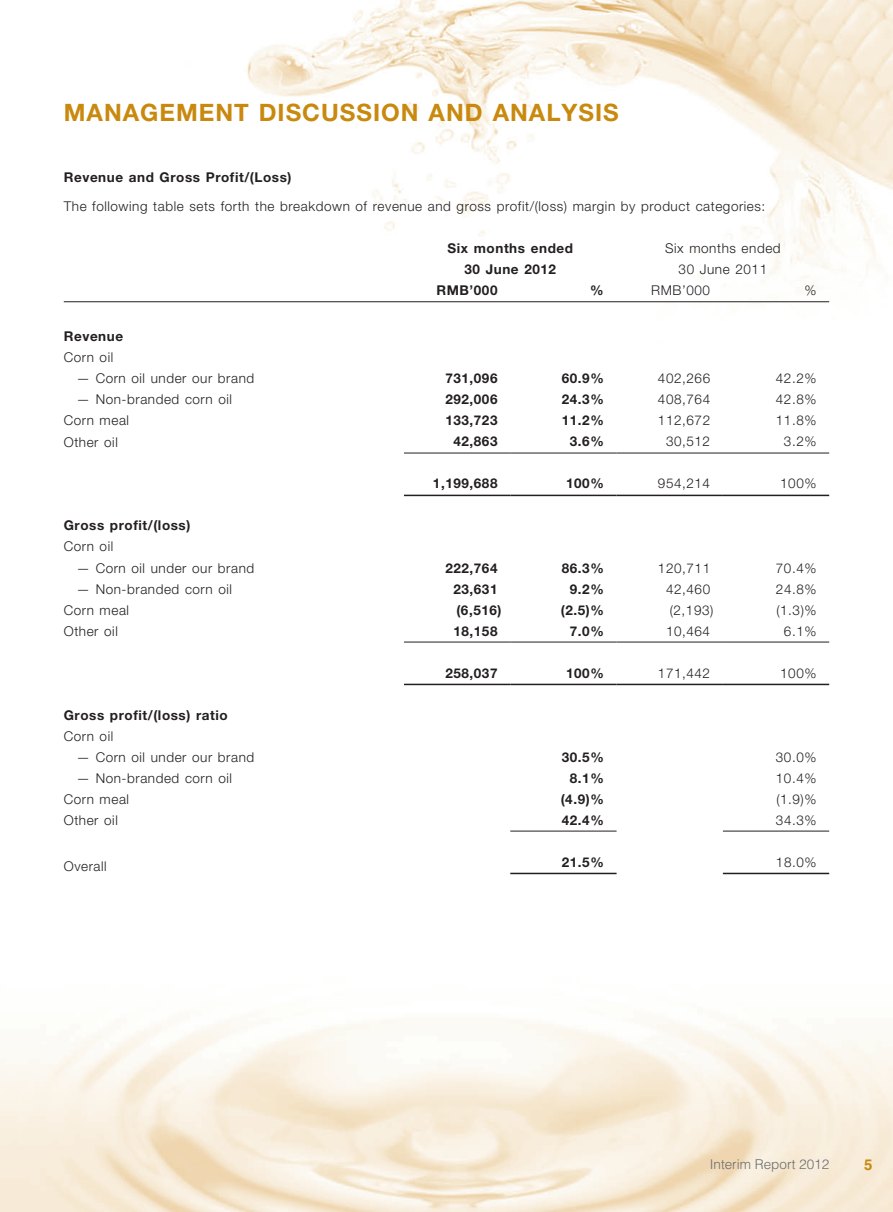
<style>
.page{position:relative;width:893px;height:1212px;background:#fff}
.page>*{position:absolute;margin:0;border:0;box-sizing:border-box;transform-origin:0 0}
.t1{font:700 24px "Helvetica Neue";letter-spacing:.04em;color:#c8890e}
.t2{font:700 15px "Helvetica";color:#c8890e}
.t3{font:300 13.5px/21px "Helvetica Neue";letter-spacing:.04em;color:#231f20;text-align:center}
.t4{font:700 13.5px/21px "Helvetica Neue";letter-spacing:.04em;color:#231f20;text-align:center}
.t5{font:300 13.5px "Helvetica";color:#6c6d70}
</style>
<div class="page">
<img style="left:0;top:0;width:893px;height:1212px">
<hr style="left:64px;top:301px;width:765px;height:1px;background:#231f20">
<hr style="left:404px;top:453px;width:106px;height:1px;background:#231f20">
<hr style="left:510px;top:453px;width:107px;height:1px;background:#231f20">
<hr style="left:617px;top:453px;width:106px;height:1px;background:#231f20">
<hr style="left:723px;top:453px;width:106px;height:1px;background:#231f20">
<hr style="left:404px;top:495px;width:106px;height:1px;background:#231f20">
<hr style="left:510px;top:495px;width:107px;height:1px;background:#231f20">
<hr style="left:617px;top:495px;width:106px;height:1px;background:#231f20">
<hr style="left:723px;top:495px;width:106px;height:1px;background:#231f20">
<hr style="left:404px;top:642px;width:106px;height:1px;background:#231f20">
<hr style="left:510px;top:642px;width:107px;height:1px;background:#231f20">
<hr style="left:617px;top:642px;width:106px;height:1px;background:#231f20">
<hr style="left:723px;top:642px;width:106px;height:1px;background:#231f20">
<hr style="left:404px;top:684px;width:106px;height:1px;background:#231f20">
<hr style="left:510px;top:684px;width:107px;height:1px;background:#231f20">
<hr style="left:617px;top:684px;width:106px;height:1px;background:#231f20">
<hr style="left:723px;top:684px;width:106px;height:1px;background:#231f20">
<hr style="left:510px;top:831px;width:107px;height:1px;background:#231f20">
<hr style="left:723px;top:831px;width:106px;height:1px;background:#231f20">
<hr style="left:510px;top:873px;width:107px;height:1px;background:#231f20">
<hr style="left:723px;top:873px;width:106px;height:1px;background:#231f20">
<h1 class="t1" style="left:64px;top:98px;width:557px">MANAGEMENT DISCUSSION AND ANALYSIS</h1>
<p class="t4" style="left:64px;top:166px;width:229px">Revenue and Gross Profit/(Loss)</p>
<p class="t3" style="left:64px;top:196px;width:703px">The following table sets forth the breakdown of revenue and gross profit/(loss) margin by product categories:</p>
<p class="t4" style="left:448px;top:238px;width:127px">Six months ended<br>30 June 2012</p>
<p class="t3" style="left:665px;top:238px;width:117px">Six months ended<br>30 June 2011</p>
<p class="t4" style="left:436px;top:280px;width:63px">RMB’000</p>
<p class="t4" style="left:590px;top:280px;width:15px">%</p>
<p class="t3" style="left:651px;top:280px;width:60px">RMB’000</p>
<p class="t3" style="left:804px;top:280px;width:14px">%</p>
<p class="t4" style="left:64px;top:326px;width:61px">Revenue</p>
<p class="t3" style="left:64px;top:347px;width:51px">Corn oil</p>
<p class="t3" style="left:77px;top:368px;width:179px">— Corn oil under our brand</p>
<p class="t4" style="left:445px;top:368px;width:54px">731,096</p>
<p class="t4" style="left:562px;top:368px;width:44px">60.9%</p>
<p class="t3" style="left:658px;top:368px;width:54px">402,266</p>
<p class="t3" style="left:776px;top:368px;width:42px">42.2%</p>
<p class="t3" style="left:77px;top:389px;width:157px">— Non-branded corn oil</p>
<p class="t4" style="left:445px;top:389px;width:54px">292,006</p>
<p class="t4" style="left:562px;top:389px;width:44px">24.3%</p>
<p class="t3" style="left:658px;top:389px;width:54px">408,764</p>
<p class="t3" style="left:776px;top:389px;width:42px">42.8%</p>
<p class="t3" style="left:64px;top:410px;width:67px">Corn meal</p>
<p class="t4" style="left:445px;top:410px;width:54px">133,723</p>
<p class="t4" style="left:562px;top:410px;width:44px">11.2%</p>
<p class="t3" style="left:658px;top:410px;width:54px">112,672</p>
<p class="t3" style="left:776px;top:410px;width:42px">11.8%</p>
<p class="t3" style="left:64px;top:431px;width:56px">Other oil</p>
<p class="t4" style="left:453px;top:431px;width:46px">42,863</p>
<p class="t4" style="left:570px;top:431px;width:35px">3.6%</p>
<p class="t3" style="left:666px;top:431px;width:46px">30,512</p>
<p class="t3" style="left:784px;top:431px;width:34px">3.2%</p>
<p class="t4" style="left:433px;top:473px;width:66px">1,199,688</p>
<p class="t4" style="left:566px;top:473px;width:39px">100%</p>
<p class="t3" style="left:658px;top:473px;width:54px">954,214</p>
<p class="t3" style="left:780px;top:473px;width:38px">100%</p>
<p class="t4" style="left:64px;top:515px;width:128px">Gross profit/(loss)</p>
<p class="t3" style="left:64px;top:536px;width:51px">Corn oil</p>
<p class="t3" style="left:77px;top:557px;width:179px">— Corn oil under our brand</p>
<p class="t4" style="left:445px;top:557px;width:54px">222,764</p>
<p class="t4" style="left:562px;top:557px;width:44px">86.3%</p>
<p class="t3" style="left:658px;top:557px;width:54px">120,711</p>
<p class="t3" style="left:776px;top:557px;width:42px">70.4%</p>
<p class="t3" style="left:77px;top:578px;width:157px">— Non-branded corn oil</p>
<p class="t4" style="left:453px;top:578px;width:46px">23,631</p>
<p class="t4" style="left:570px;top:578px;width:35px">9.2%</p>
<p class="t3" style="left:666px;top:578px;width:46px">42,460</p>
<p class="t3" style="left:776px;top:578px;width:42px">24.8%</p>
<p class="t3" style="left:64px;top:599px;width:67px">Corn meal</p>
<p class="t4" style="left:456px;top:599px;width:47px">(6,516)</p>
<p class="t4" style="left:561px;top:599px;width:45px">(2.5)%</p>
<p class="t3" style="left:670px;top:599px;width:45px">(2,193)</p>
<p class="t3" style="left:776px;top:599px;width:42px">(1.3)%</p>
<p class="t3" style="left:64px;top:620px;width:56px">Other oil</p>
<p class="t4" style="left:453px;top:620px;width:46px">18,158</p>
<p class="t4" style="left:570px;top:620px;width:35px">7.0%</p>
<p class="t3" style="left:666px;top:620px;width:46px">10,464</p>
<p class="t3" style="left:784px;top:620px;width:34px">6.1%</p>
<p class="t4" style="left:445px;top:662px;width:54px">258,037</p>
<p class="t4" style="left:566px;top:662px;width:39px">100%</p>
<p class="t3" style="left:658px;top:662px;width:54px">171,442</p>
<p class="t3" style="left:780px;top:662px;width:38px">100%</p>
<p class="t4" style="left:64px;top:704px;width:166px">Gross profit/(loss) ratio</p>
<p class="t3" style="left:64px;top:725px;width:51px">Corn oil</p>
<p class="t3" style="left:77px;top:746px;width:179px">— Corn oil under our brand</p>
<p class="t4" style="left:562px;top:746px;width:44px">30.5%</p>
<p class="t3" style="left:776px;top:746px;width:42px">30.0%</p>
<p class="t3" style="left:77px;top:767px;width:157px">— Non-branded corn oil</p>
<p class="t4" style="left:570px;top:767px;width:35px">8.1%</p>
<p class="t3" style="left:776px;top:767px;width:42px">10.4%</p>
<p class="t3" style="left:64px;top:788px;width:67px">Corn meal</p>
<p class="t4" style="left:561px;top:788px;width:45px">(4.9)%</p>
<p class="t3" style="left:776px;top:788px;width:42px">(1.9)%</p>
<p class="t3" style="left:64px;top:809px;width:56px">Other oil</p>
<p class="t4" style="left:562px;top:809px;width:44px">42.4%</p>
<p class="t3" style="left:776px;top:809px;width:42px">34.3%</p>
<p class="t3" style="left:64px;top:855px;width:44px">Overall</p>
<p class="t4" style="left:562px;top:851px;width:44px">21.5%</p>
<p class="t3" style="left:776px;top:851px;width:42px">18.0%</p>
<p class="t5" style="left:710px;top:1156px;width:121px">Interim Report 2012</p>
<p class="t2" style="left:864px;top:1155px;width:10px">5</p>
</div>
